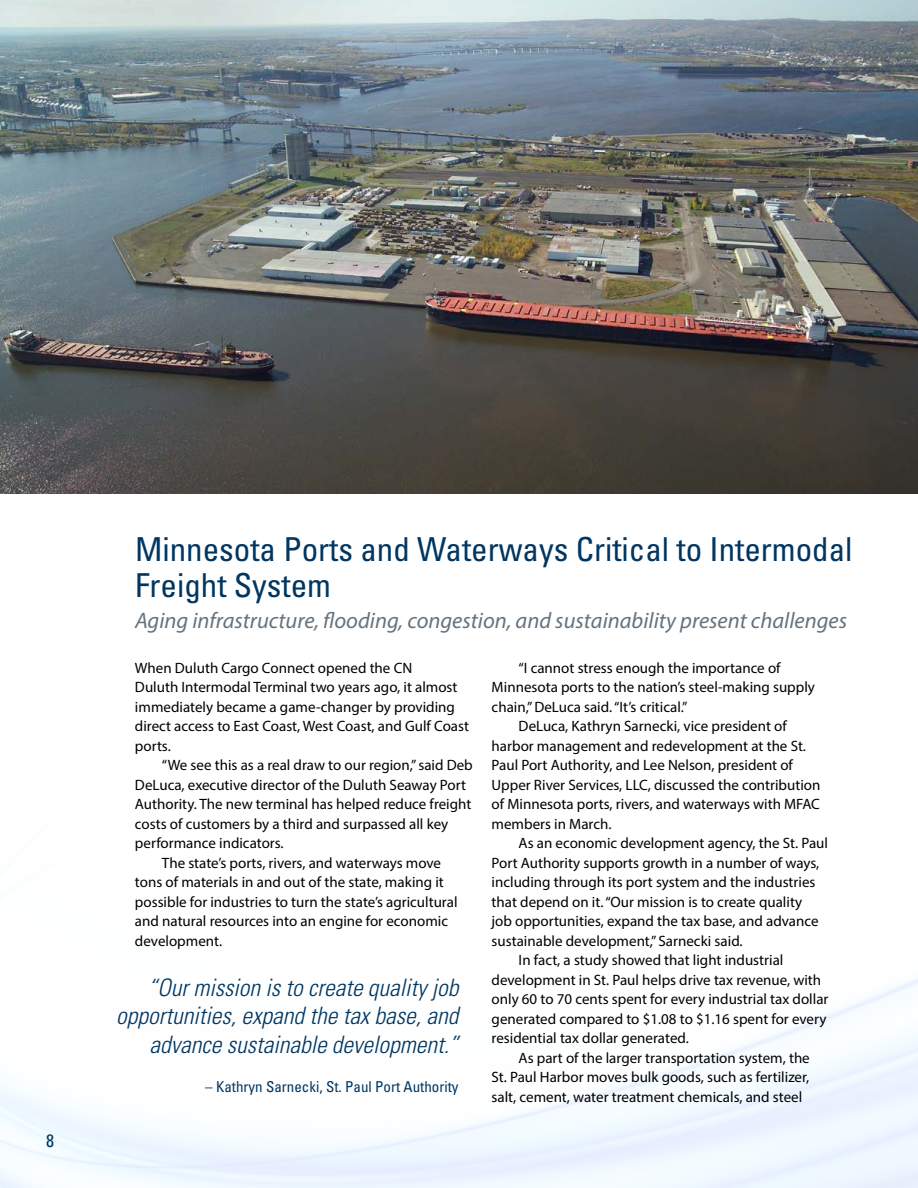
<style>
.page{position:relative;width:918px;height:1188px;background:#fff}
.page>*{position:absolute;margin:0;border:0;box-sizing:border-box;transform-origin:0 0}
.Heading_1{font:condensed 33px/36px "Univers LT Std";color:#003661}
.t1{font:italic 300 condensed 24px/28.5px "Univers LT Std";color:#003661;text-align:right}
.Subtitle{font:italic 22.5px "Myriad Pro";color:#66737d}
.t2{font:condensed 18px "Univers LT Std";color:#003661}
.bodytext{font:15px/19.5px "Myriad Pro";color:#000}
.bodytext-_no_indent{font:15px/19.5px "Myriad Pro";color:#000}
.t3{font:condensed 15px "Univers LT Std";color:#003661}
</style>
<div class="page">
<svg style="left:0;top:978px;width:918px;height:210px"></svg>
<img style="left:0;top:0;width:918px;height:494px">
<p class="t2" style="left:46px;top:1129px;width:9px">8</p>
<h1 class="Heading_1" style="left:135px;top:531px;width:719px">Minnesota Ports and Waterways Critical to Intermodal<br>Freight System</h1>
<h2 class="Subtitle" style="left:135px;top:606px;width:714px">Aging infrastructure, flooding, congestion, and sustainability present challenges</h2>
<p class="bodytext-_no_indent" style="left:135px;top:658px;width:336px">When Duluth Cargo Connect opened the CN<br>Duluth Intermodal Terminal two years ago, it almost immediately became a game-changer by providing direct access to East Coast, West Coast, and Gulf Coast ports.</p>
<p class="bodytext" style="left:135px;top:755px;width:339px;text-indent:27px">“We see this as a real draw to our region,” said Deb DeLuca, executive director of the Duluth Seaway Port Authority. The new terminal has helped reduce freight costs of customers by a third and surpassed all key performance indicators.</p>
<p class="bodytext" style="left:135px;top:853px;width:324px;text-indent:27px">The state’s ports, rivers, and waterways move tons of materials in and out of the state, making it possible for industries to turn the state’s agricultural and natural resources into an engine for economic development.</p>
<h2 class="t1" style="left:116px;top:973px;width:344px">“Our mission is to create quality job opportunities, expand the tax base, and advance sustainable development.”</h2>
<p class="t3" style="left:205px;top:1077px;width:255px">– Kathryn Sarnecki, St. Paul Port Authority</p>
<p class="bodytext" style="left:492px;top:658px;width:325px;text-indent:27px">“I cannot stress enough the importance of<br>Minnesota ports to the nation’s steel-making supply chain,” DeLuca said. “It’s critical.”</p>
<p class="bodytext" style="left:492px;top:716px;width:330px;text-indent:27px">DeLuca, Kathryn Sarnecki, vice president of harbor management and redevelopment at the St.<br>Paul Port Authority, and Lee Nelson, president of Upper River Services, LLC, discussed the contribution of Minnesota ports, rivers, and waterways with MFAC members in March.</p>
<p class="bodytext" style="left:492px;top:833px;width:338px;text-indent:27px">As an economic development agency, the St. Paul Port Authority supports growth in a number of ways, including through its port system and the industries that depend on it. “Our mission is to create quality<br>job opportunities, expand the tax base, and advance sustainable development,” Sarnecki said.</p>
<p class="bodytext" style="left:492px;top:950px;width:338px;text-indent:27px">In fact, a study showed that light industrial development in St. Paul helps drive tax revenue, with only 60 to 70 cents spent for every industrial tax dollar generated compared to $1.08 to $1.16 spent for every residential tax dollar generated.</p>
<p class="bodytext" style="left:492px;top:1048px;width:320px;text-align:justify;text-indent:27px">As part of the larger transportation system, the St. Paul Harbor moves bulk goods, such as fertilizer, salt, cement, water treatment chemicals, and steel</p>
</div>
